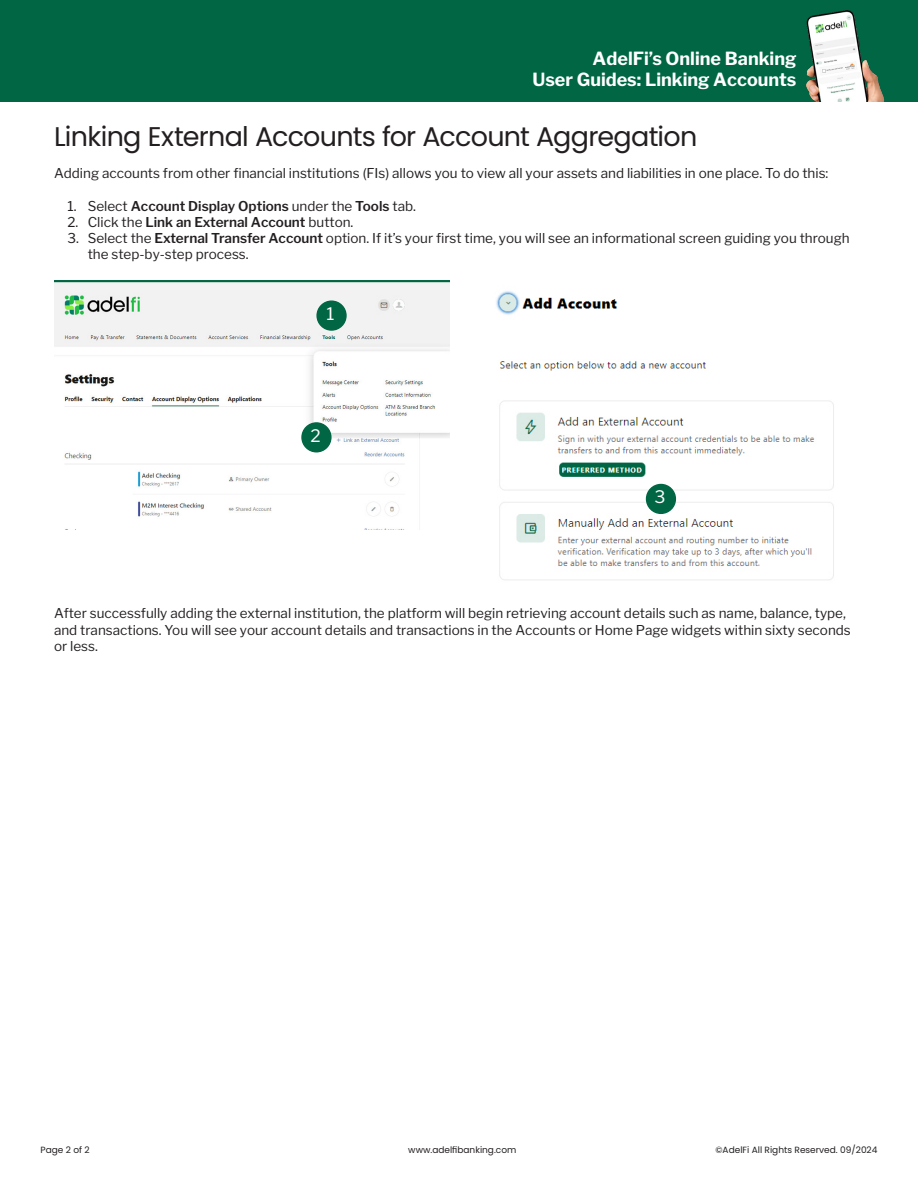
<style>
.page{position:relative;width:918px;height:1188px;background:#fff}
.page>*{position:absolute;margin:0;border:0;box-sizing:border-box;transform-origin:0 0}
.t1{font:27px "Poppins";letter-spacing:-.025em;color:#231f20}
.t2{font:700 18px/21.6px "Libre Franklin";color:#fff;text-align:right}
.t3{font:17.1px "Libre Franklin";color:#fff}
.t4{font:13.5px/16.2px "Libre Franklin";color:#231f20}
.t5{font:600 13.5px "Libre Franklin";color:#231f20}
.t6{font:9px "Poppins";color:#231f20}
.s1{font-weight:400}
.s2{font-weight:600}
</style>
<div class="page">
<div style="left:0;top:0;width:918px;height:101px;background:#064"></div>
<img style="left:807px;top:11px;width:77px;height:90px">
<img style="left:54px;top:281px;width:396px;height:248px">
<img style="left:496px;top:291px;width:338px;height:289px">
<div style="left:302px;top:423px;width:29px;height:29px;background:#064;border-radius:50%"></div>
<div style="left:301px;top:422px;width:31px;height:30px;border:1px solid #064;border-radius:50%"></div>
<div style="left:647px;top:485px;width:28px;height:28px;background:#064;border-radius:50%"></div>
<div style="left:646px;top:484px;width:30px;height:30px;border:1px solid #064;border-radius:50%"></div>
<div style="left:317px;top:301px;width:29px;height:29px;background:#064;border-radius:50%"></div>
<div style="left:316px;top:300px;width:31px;height:31px;border:1px solid #064;border-radius:50%"></div>
<h2 class="t2" style="left:532px;top:48px;width:266px">AdelFi’s Online Banking<br>User Guides: Linking Accounts</h2>
<p class="t1" style="left:54px;top:121px;width:645px">Linking External Accounts for Account Aggregation</p>
<p class="t4" style="left:54px;top:165px;width:776px">Adding accounts from other financial institutions (FIs) allows you to view all your assets and liabilities in one place. To do this:</p>
<p class="t5" style="left:68px;top:198px;width:350px"><span class="s1">1. Select</span> Account Display Options <span class="s1">under the</span> Tools <span class="s1">tab.</span></p>
<p class="t5" style="left:68px;top:214px;width:287px"><span class="s1">2. Click the</span> Link an External Account <span class="s1">button.</span></p>
<p class="t4" style="left:88px;top:230px;width:764px;text-indent:-20px">3. Select the <span class="s2">External Transfer Account</span> option. If it’s your first time, you will see an informational screen guiding you through the step-by-step process.</p>
<p class="t3" style="left:327px;top:303px;width:9px">1</p>
<p class="t3" style="left:310px;top:425px;width:12px">2</p>
<p class="t3" style="left:655px;top:487px;width:12px">3</p>
<p class="t4" style="left:54px;top:605px;width:798px">After successfully adding the external institution, the platform will begin retrieving account details such as name, balance, type, and transactions. You will see your account details and transactions in the Accounts or Home Page widgets within sixty seconds or less.</p>
<p class="t6" style="left:40px;top:1145px;width:51px">Page 2 of 2</p>
<p class="t6" style="left:408px;top:1145px;width:110px">www.adelfibanking.com</p>
<p class="t6" style="left:716px;top:1145px;width:163px">©AdelFi All Rights Reserved. 09/2024</p>
</div>
